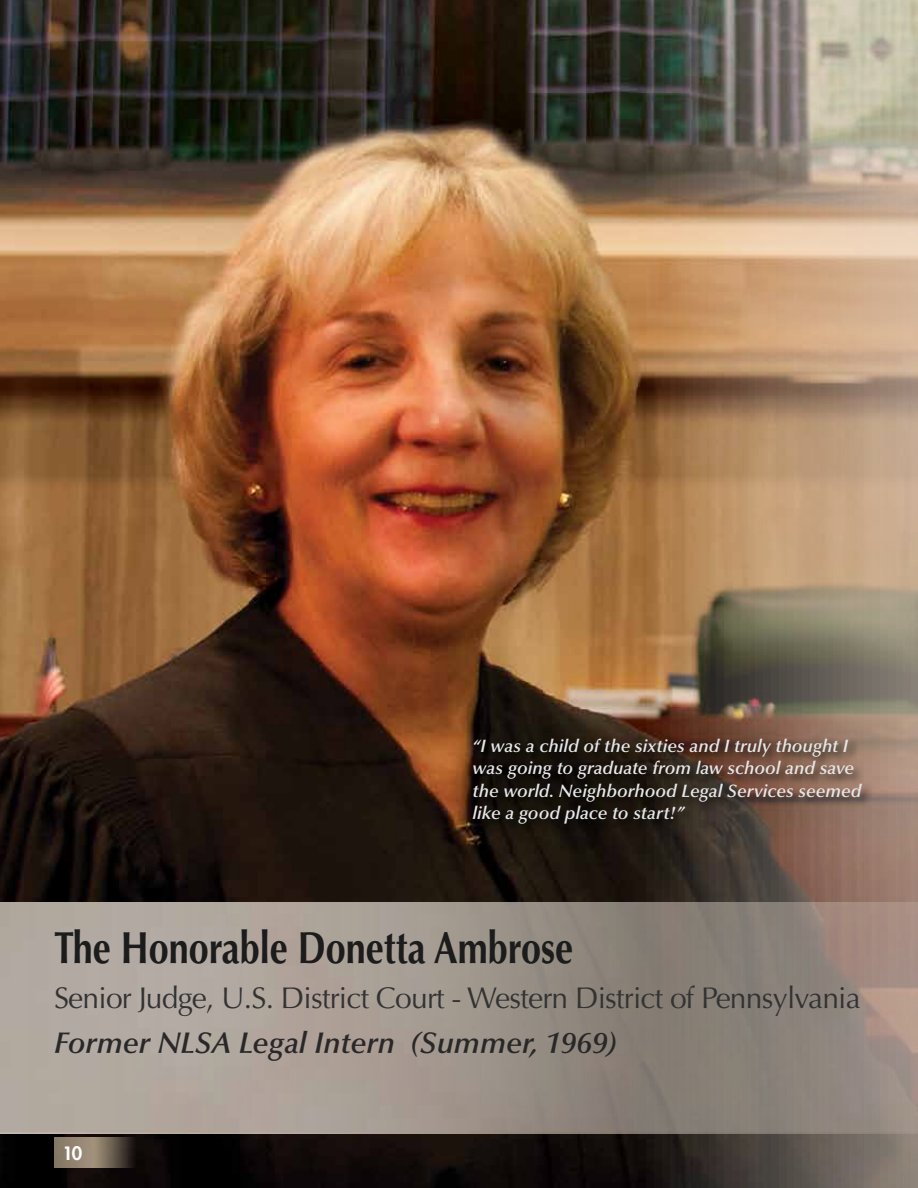
<style>
.page{position:relative;width:918px;height:1188px;background:#fff}
.page>*{position:absolute;margin:0;border:0;box-sizing:border-box;transform-origin:0 0}
.t1{font:700 45px "Optima LT";color:#1c1c1c;scale:.8 1}
.t2{font:30px "Optima LT";letter-spacing:-.025em;color:#333334}
.t3{font:italic 600 30px "Optima";color:#292829}
.t4{font:italic 600 18px/22.5px "Optima";color:#e6e7e8}
.t5{font:800 18px "Futura LT";color:#fff}
</style>
<div class="page">
<img style="left:0;top:0;width:918px;height:1188px">
<img style="left:0;top:903px;width:918px;height:230px">
<div style="left:471px;top:736px;width:403px;height:100px;background:#000;opacity:.75"></div>
<img style="left:54px;top:1137px;width:81px;height:30px">
<p class="t4" style="left:472px;top:735px;width:390px">“I was a child of the sixties and I truly thought I was going to graduate from law school and save the world. Neighborhood Legal Services seemed like a good place to start!”</p>
<h1 class="t1" style="left:54px;top:922px;width:650px">The Honorable Donetta Ambrose</h1>
<h2 class="t2" style="left:54px;top:981px;width:808px">Senior Judge, U.S. District Court - Western District of Pennsylvania</h2>
<h2 class="t3" style="left:54px;top:1026px;width:565px">Former NLSA Legal Intern (Summer, 1969)</h2>
<p class="t5" style="left:62px;top:1142px;width:21px">10</p>
</div>
